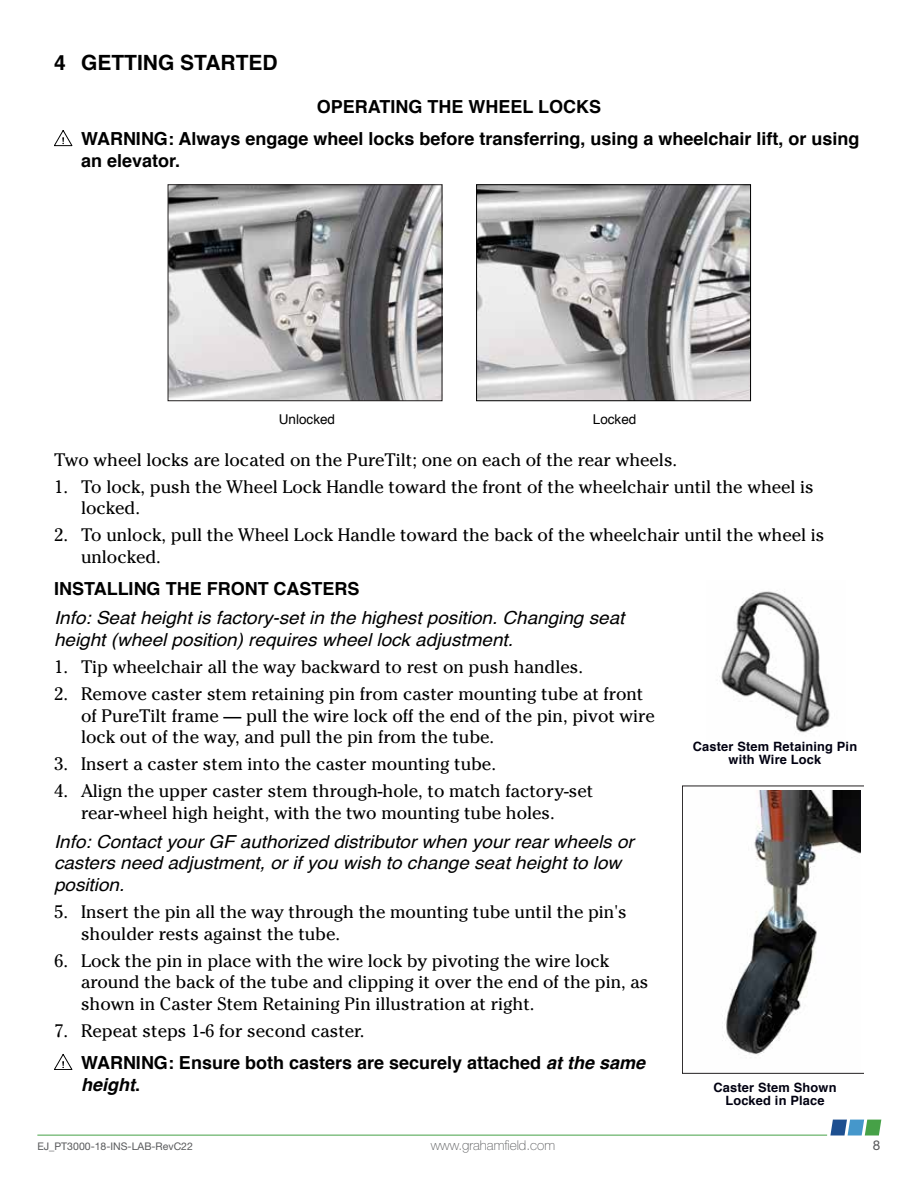
<style>
.page{position:relative;width:918px;height:1188px;background:#fff}
.page>*{position:absolute;margin:0;border:0;box-sizing:border-box;transform-origin:0 0}
.t1{font:700 21px "Helvetica";color:#000}
.t2{font:18px/21.6px "Cheltenham Std";color:#000}
.t3{font:italic 18px/21.6px "Helvetica";color:#000;scale:1.05 1}
.t4{font:700 18px/32.4px "Helvetica";color:#000}
.t5{font:100 13.5px "Helvetica Neue LT Std";color:#58595b}
.t6{font:13.5px "Helvetica";color:#000}
.t7{font:13.5px "Helvetica Neue LT Std";color:#58595b}
.t8{font:700 12.9px/12.8px "Helvetica";letter-spacing:.015em;color:#001;text-align:center}
.t9{font:10.5px "Helvetica Neue LT Std";color:#58595b}
.s1{font-style:italic}
</style>
<div class="page">
<svg style="left:54px;top:130px;width:18px;height:16px"></svg>
<img style="left:170px;top:187px;width:270px;height:212px">
<div style="left:168px;top:185px;width:274px;height:216px;border:1px solid #232020"></div>
<img style="left:478px;top:187px;width:271px;height:212px">
<div style="left:476px;top:185px;width:275px;height:216px;border:1px solid #000"></div>
<svg style="left:54px;top:1054px;width:18px;height:16px"></svg>
<img style="left:722px;top:791px;width:138px;height:264px">
<img style="left:719px;top:590px;width:111px;height:143px">
<div style="left:682px;top:786px;width:182px;height:288px;border:1px solid #221f20"></div>
<hr style="left:37px;top:1135px;width:790px;height:1px;background:#46a147">
<svg style="left:830px;top:1120px;width:51px;height:16px"></svg>
<p class="t1" style="left:54px;top:45px;width:225px">4 GETTING STARTED</p>
<p class="t4" style="left:81px;top:91px;width:780px;text-indent:236px">OPERATING THE WHEEL LOCKS<br>WARNING: Always engage wheel locks before transferring, using a wheelchair lift, or using</p>
<p class="t4" style="left:81px;top:145px;width:101px">an elevator.</p>
<p class="t6" style="left:279px;top:409px;width:58px">Unlocked</p>
<p class="t6" style="left:593px;top:409px;width:45px">Locked</p>
<p class="t2" style="left:54px;top:449px;width:625px">Two wheel locks are located on the PureTilt; one on each of the rear wheels.</p>
<p class="t2" style="left:81px;top:476px;width:734px;text-indent:-27px">1. To lock, push the Wheel Lock Handle toward the front of the wheelchair until the wheel is locked.</p>
<p class="t2" style="left:81px;top:524px;width:745px;text-indent:-27px">2. To unlock, pull the Wheel Lock Handle toward the back of the wheelchair until the wheel is unlocked.</p>
<p class="t4" style="left:54px;top:573px;width:307px">INSTALLING THE FRONT CASTERS</p>
<p class="t3" style="left:54px;top:608px;width:545px">Info: Seat height is factory-set in the highest position. Changing seat height (wheel position) requires wheel lock adjustment.</p>
<p class="t2" style="left:54px;top:656px;width:531px">1. Tip wheelchair all the way backward to rest on push handles.</p>
<p class="t2" style="left:81px;top:683px;width:575px;text-indent:-27px">2. Remove caster stem retaining pin from caster mounting tube at front of PureTilt frame — pull the wire lock off the end of the pin, pivot wire lock out of the way, and pull the pin from the tube.</p>
<p class="t2" style="left:54px;top:753px;width:444px">3. Insert a caster stem into the caster mounting tube.</p>
<p class="t2" style="left:81px;top:780px;width:514px;text-indent:-27px">4. Align the upper caster stem through-hole, to match factory-set rear-wheel high height, with the two mounting tube holes.</p>
<p class="t3" style="left:54px;top:831px;width:554px">Info: Contact your GF authorized distributor when your rear wheels or casters need adjustment, or if you wish to change seat height to low position.</p>
<p class="t2" style="left:81px;top:901px;width:547px;text-indent:-27px">5. Insert the pin all the way through the mounting tube until the pin's shoulder rests against the tube.</p>
<p class="t2" style="left:81px;top:950px;width:569px;text-indent:-27px">6. Lock the pin in place with the wire lock by pivoting the wire lock around the back of the tube and clipping it over the end of the pin, as shown in Caster Stem Retaining Pin illustration at right.</p>
<p class="t2" style="left:54px;top:1020px;width:312px">7. Repeat steps 1-6 for second caster.</p>
<p class="t4" style="left:81px;top:1052px;width:566px;line-height:21.6px">WARNING: Ensure both casters are securely attached <span class="s1">at the same height</span>.</p>
<p class="t8" style="left:693px;top:741px;width:166px">Caster Stem Retaining Pin with Wire Lock</p>
<p class="t8" style="left:713px;top:1082px;width:125px">Caster Stem Shown<br>Locked in Place</p>
<p class="t9" style="left:37px;top:1140px;width:157px">EJ_PT3000-18-INS-LAB-RevC22</p>
<p class="t5" style="left:431px;top:1138px;width:126px">www.grahamfield.com</p>
<p class="t7" style="left:873px;top:1137px;width:9px">8</p>
</div>
